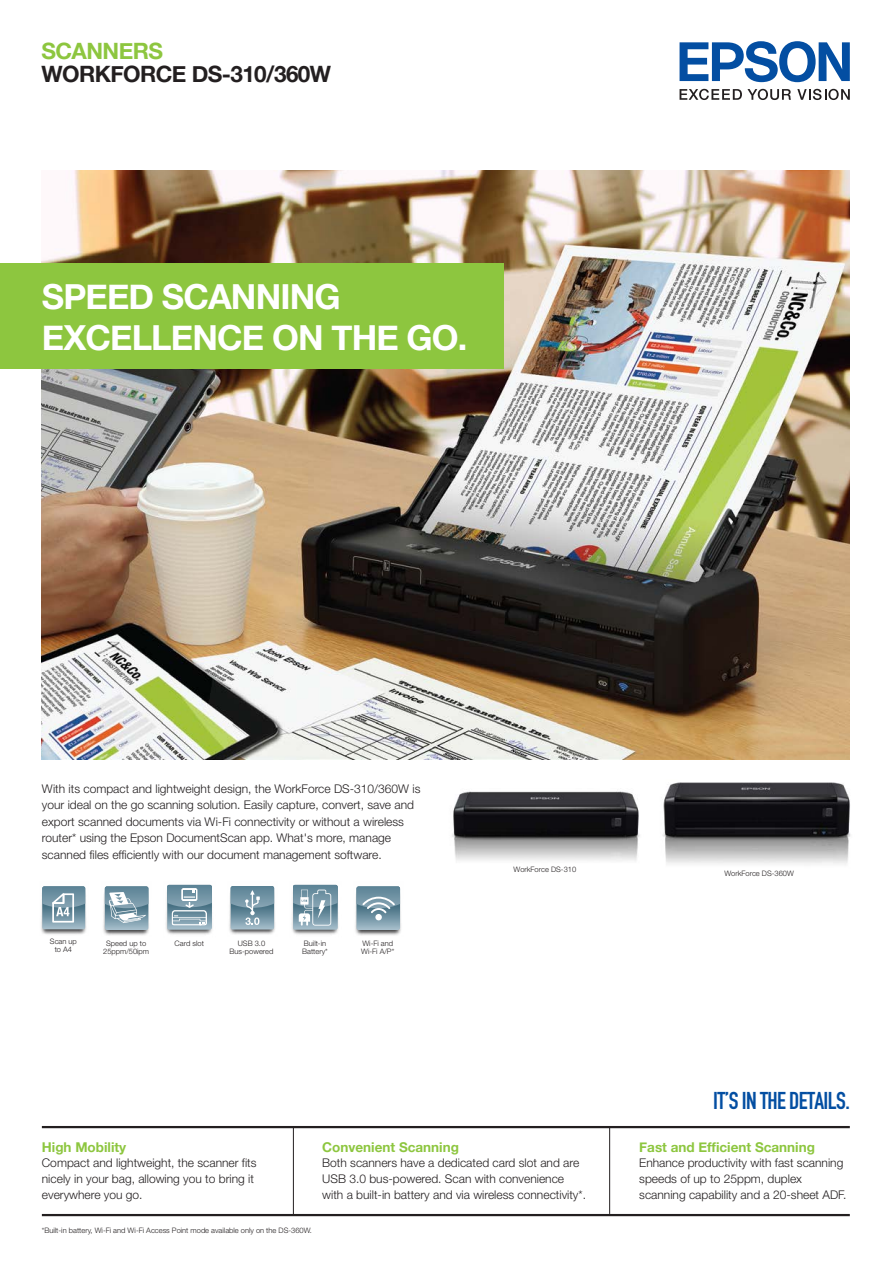
<style>
.page{position:relative;width:893px;height:1263px;background:#fff}
.page>*{position:absolute;margin:0;border:0;box-sizing:border-box;transform-origin:0 0}
.t1{font:700 34.5px/41.4px "Helvetica Neue";letter-spacing:-.025em;color:#fff}
.t2{font:700 24px "DIN Condensed";letter-spacing:-.025em;color:#034ea2}
.t3{font:700 22.5px "Helvetica Neue";letter-spacing:-.025em;color:#231f20}
.t4{font:700 22.5px "Helvetica Neue";letter-spacing:-.025em;color:#8dc63f}
.t5{font:700 13.5px "Helvetica Neue";color:#8dc63f}
.t6{font:300 12px/15.8px "Helvetica Neue";color:#231f20}
.t7{font:300 7.5px/8.6px "Helvetica Neue";color:#231f20;text-align:center}
</style>
<div class="page">
<img style="left:452px;top:791px;width:188px;height:70px">
<img style="left:662px;top:782px;width:189px;height:83px">
<svg style="left:680px;top:89px;width:111px;height:11px"></svg>
<svg style="left:797px;top:89px;width:53px;height:11px"></svg>
<svg style="left:680px;top:41px;width:170px;height:41px"></svg>
<img style="left:42px;top:170px;width:808px;height:589px">
<div style="left:0;top:264px;width:504px;height:105px;background:#8dc63f"></div>
<hr style="left:42px;top:1214px;width:808px;height:2px;background:#231f20">
<hr style="left:42px;top:1126px;width:808px;height:2px;background:#231f20">
<hr style="left:293px;top:1127px;width:1px;height:88px;background:#231f20">
<hr style="left:609px;top:1127px;width:1px;height:87px;background:#231f20">
<img style="left:41px;top:887px;width:45px;height:48px">
<svg style="left:42px;top:886px;width:43px;height:43px;background:#86a4b2"></svg>
<img style="left:355px;top:888px;width:46px;height:48px">
<svg style="left:356px;top:886px;width:44px;height:44px;background:#81a0ae"></svg>
<img style="left:103px;top:887px;width:46px;height:49px">
<svg style="left:105px;top:886px;width:43px;height:44px;background:#8eaab7"></svg>
<img style="left:229px;top:887px;width:46px;height:48px">
<svg style="left:231px;top:886px;width:43px;height:43px;background:#7c9cab"></svg>
<img style="left:292px;top:884px;width:47px;height:51px">
<svg style="left:293px;top:885px;width:45px;height:45px;background:#89a5b3"></svg>
<img style="left:166px;top:884px;width:47px;height:51px">
<svg style="left:167px;top:885px;width:45px;height:45px;background:#88a4b2"></svg>
<h3 class="t4" style="left:41px;top:33px;width:123px">SCANNERS</h3>
<h3 class="t3" style="left:41px;top:56px;width:291px">WORKFORCE DS-310/360W</h3>
<h1 class="t1" style="left:42px;top:277px;width:427px">SPEED SCANNING<br>EXCELLENCE ON THE GO.</h1>
<p class="t6" style="left:42px;top:780px;width:380px;line-height:16.5px">With its compact and lightweight design, the WorkForce DS-310/360W is your ideal on the go scanning solution. Easily capture, convert, save and export scanned documents via Wi-Fi connectivity or without a wireless router* using the Epson DocumentScan app. What's more, manage scanned files efficiently with our document management software.</p>
<p class="t7" style="left:50px;top:937px;width:28px">Scan up to A4</p>
<p class="t7" style="left:361px;top:939px;width:35px;text-align:left">Wi-Fi and<br>Wi-Fi A/P*</p>
<p class="t7" style="left:103px;top:939px;width:47px">Speed up to<br>25ppm/50ipm</p>
<p class="t7" style="left:230px;top:939px;width:45px">USB 3.0<br>Bus-powered</p>
<p class="t7" style="left:175px;top:939px;width:31px">Card slot</p>
<p class="t7" style="left:302px;top:939px;width:27px;text-align:left">Built-in<br>Battery*</p>
<p class="t7" style="left:513px;top:865px;width:64px">WorkForce DS-310</p>
<p class="t5" style="left:42px;top:1136px;width:86px">High Mobility</p>
<p class="t6" style="left:42px;top:1155px;width:216px">Compact and lightweight, the scanner fits nicely in your bag, allowing you to bring it everywhere you go.</p>
<p class="t7" style="left:42px;top:1226px;width:272px">*Built-in battery, Wi-Fi and Wi-Fi Access Point mode available only on the DS-360W.</p>
<p class="t5" style="left:322px;top:1136px;width:138px">Convenient Scanning</p>
<p class="t6" style="left:322px;top:1155px;width:265px">Both scanners have a dedicated card slot and are<br>USB 3.0 bus-powered. Scan with convenience with a built-in battery and via wireless connectivity*.</p>
<p class="t7" style="left:724px;top:869px;width:71px">WorkForce DS-360W</p>
<h2 class="t2" style="left:713px;top:1084px;width:138px">IT’S IN THE DETAILS.</h2>
<p class="t5" style="left:639px;top:1136px;width:177px">Fast and Efficient Scanning</p>
<p class="t6" style="left:639px;top:1155px;width:209px">Enhance productivity with fast scanning speeds of up to 25ppm, duplex scanning capability and a 20-sheet ADF.</p>
</div>
